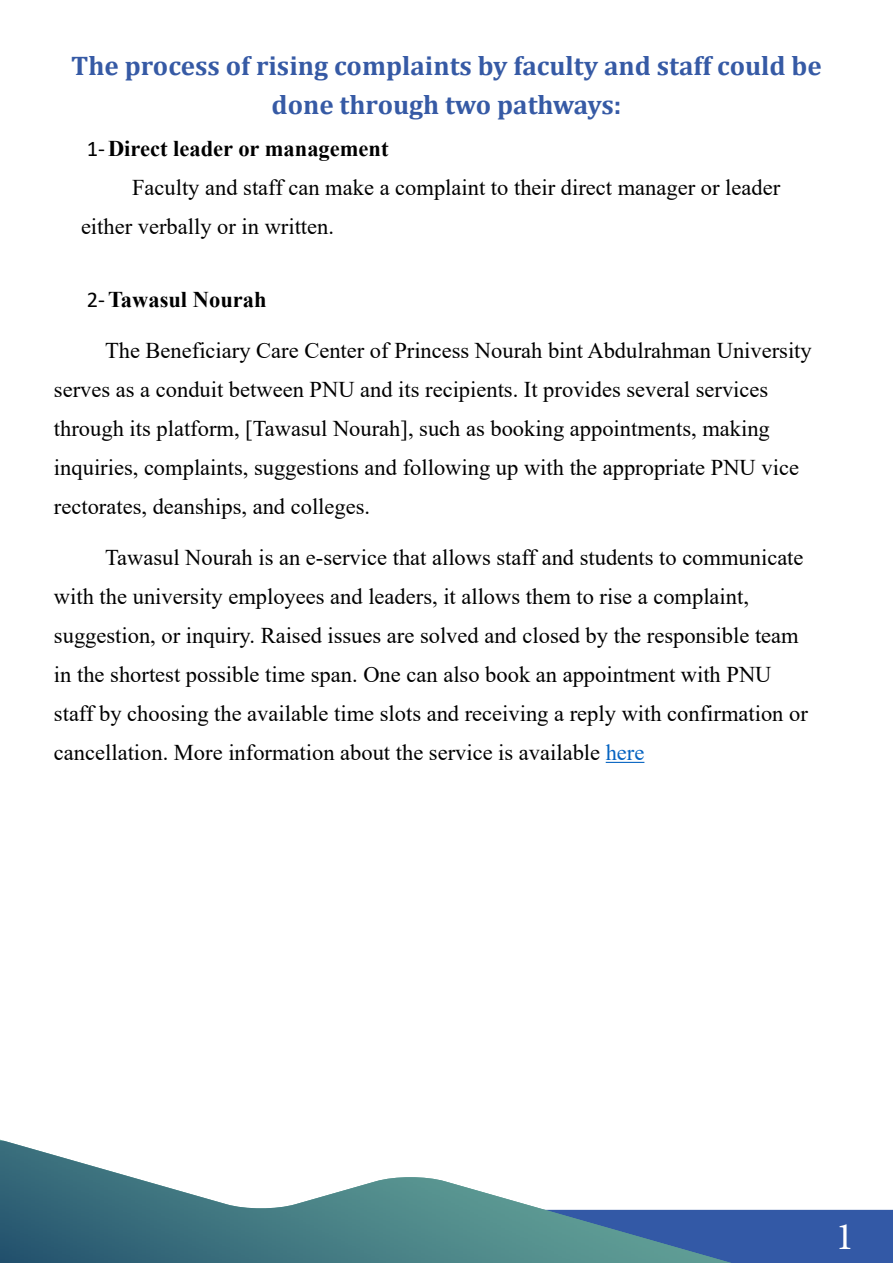
<style>
.page{position:relative;width:893px;height:1263px;background:#fff}
.page>*{position:absolute;margin:0;border:0;box-sizing:border-box;transform-origin:0 0}
.t1{font:39px "Minion Pro";color:#fff}
.t2{font:700 27px/39px "Cambria";color:#365aa5;text-align:center}
.t3{font:22.5px/39px "Times New Roman";color:#000}
.t4{font:700 22.5px "Times New Roman";color:#000}
.s1{font-family:"Calibri";font-weight:400}
.s2{color:#0563c1}
</style>
<div class="page">
<div style="left:731px;top:1210px;width:162px;height:53px;background:#3359a6"></div>
<img style="left:0;top:1141px;width:731px;height:122px">
<hr style="left:606px;top:762px;width:38px;height:1px;background:#0563c1">
<p class="t2" style="left:71px;top:45px;width:752px">The process of rising complaints by faculty and staff could be done through two pathways:</p>
<p class="t4" style="left:87px;top:133px;width:303px"><span class="s1">1-</span>Direct leader or management</p>
<p class="t3" style="left:132px;top:168px;width:650px">Faculty and staff can make a complaint to their direct manager or leader</p>
<p class="t3" style="left:81px;top:207px;width:255px">either verbally or in written.</p>
<p class="t4" style="left:87px;top:283px;width:181px"><span class="s1">2-</span>Tawasul Nourah</p>
<p class="t3" style="left:54px;top:330px;width:759px;text-indent:51px">The Beneficiary Care Center of Princess Nourah bint Abdulrahman University serves as a conduit between PNU and its recipients It. provides several services through its platform [, Tawasul Nourah ,] such as booking appointments, making inquiries, complaints, suggestions and following up with the appropriate PNU vice rectorates, deanships, and colleges.</p>
<p class="t3" style="left:54px;top:537px;width:755px;text-indent:51px">Tawasul Nourah is an -e service that allows staff and students to communicate with the university employees and leaders it, allows them to rise a complaint, suggestion, or inquiry. Raised issues are solved and closed by the responsible team in the shortest possible time span. One can also book an appointment with PNU staff by choosing the available time slots and receiving a reply with confirmation or cancellation. More information about the service is available <span class="s2">here</span></p>
<h1 class="t1" style="left:836px;top:1210px;width:20px">1</h1>
</div>
